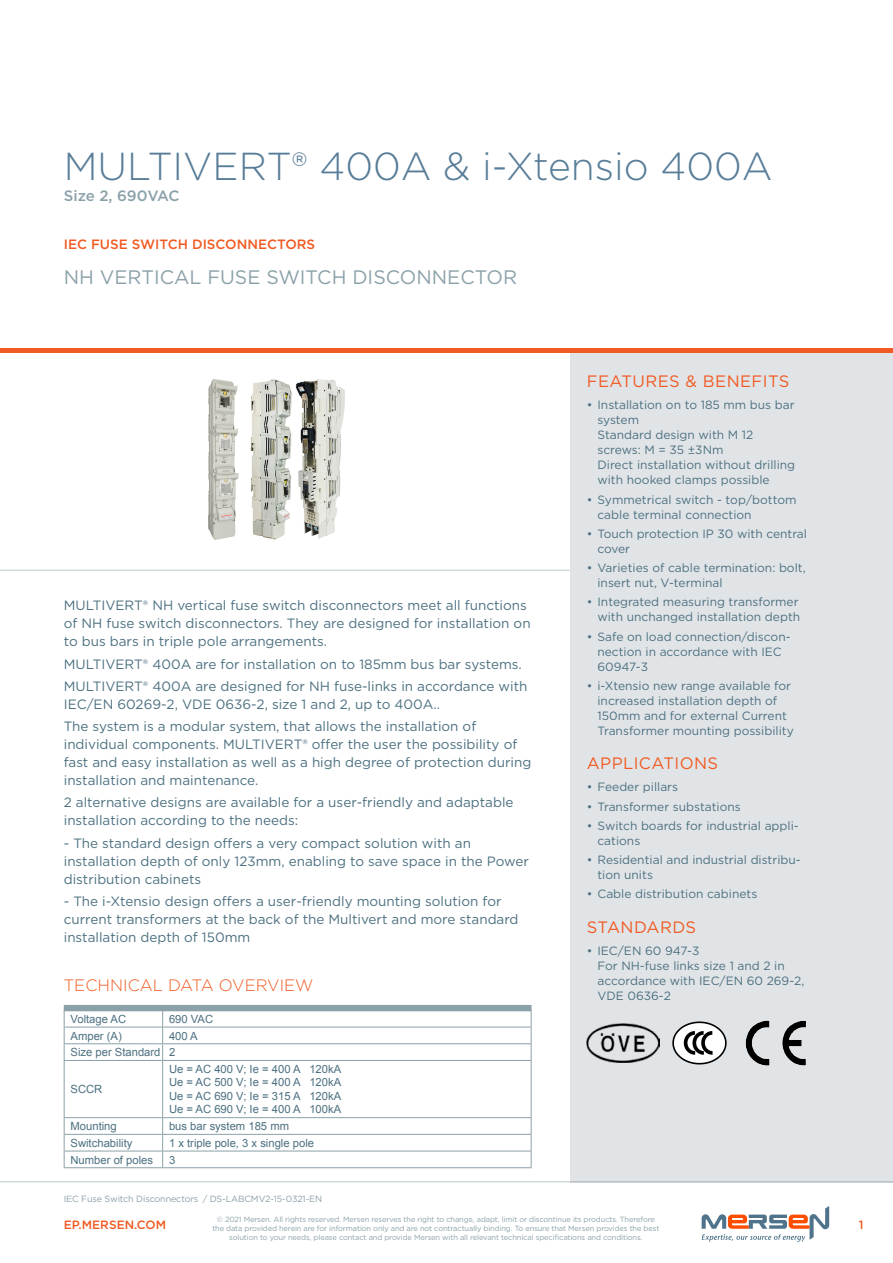
<style>
.page{position:relative;width:893px;height:1263px;background:#fff}
.page>*{position:absolute;margin:0;border:0;box-sizing:border-box;transform-origin:0 0}
.t1{font:300 39px "Gotham";color:#587d98}
.t2{font:19.5px "Gotham";color:#8ba1a9}
.t3{font:16.5px "Gotham";letter-spacing:.025em;color:#f15a22}
.t4{font:300 16.5px "Gotham";color:#f15a22}
.t5{font:500 15px "Gotham";letter-spacing:-.005em;color:#8ba1a9}
.t6{font:13.5px/18px "Gotham";color:#4c7080}
.t7{font:500 13.5px "Gotham";color:#f15a22}
.t8{font:12px/15px "Gotham";color:#4c7080}
.t9{font:500 12px "Gotham";color:#f15a22}
.t10{font:11.25px/13.5px "Arial";color:#4c7080}
.t11{font:9px "Gotham";letter-spacing:-.015em;color:#8ba1a9}
.t12{font:7.5px/9px "Gotham";letter-spacing:-.015em;color:#8ba1a9;text-align:center}
</style>
<div class="page">
<hr style="left:0;top:1181px;width:893px;height:1px;background:#bec8cd">
<div style="left:570px;top:353px;width:323px;height:829px;background:#e1e4e7"></div>
<hr style="left:0;top:349px;width:893px;height:4px;background:#f15a22">
<hr style="left:0;top:570px;width:570px;height:1px;background:#bec8cd">
<svg style="left:702px;top:1206px;width:127px;height:36px"></svg>
<div style="left:64px;top:1005px;width:467px;height:6px;background:#8ba1a9"></div>
<hr style="left:64px;top:1027px;width:99px;height:1px;background:#8ba1a9">
<hr style="left:163px;top:1027px;width:368px;height:1px;background:#8ba1a9">
<hr style="left:64px;top:1043px;width:99px;height:1px;background:#8ba1a9">
<svg style="left:64px;top:1011px;width:1px;height:49px"></svg>
<hr style="left:163px;top:1043px;width:368px;height:1px;background:#8ba1a9">
<svg style="left:162px;top:1011px;width:1px;height:49px"></svg>
<svg style="left:531px;top:1011px;width:1px;height:49px"></svg>
<hr style="left:64px;top:1060px;width:99px;height:1px;background:#8ba1a9">
<hr style="left:64px;top:1061px;width:1px;height:56px;background:#8ba1a9">
<hr style="left:163px;top:1060px;width:368px;height:1px;background:#8ba1a9">
<hr style="left:162px;top:1061px;width:1px;height:56px;background:#8ba1a9">
<hr style="left:531px;top:1061px;width:1px;height:56px;background:#8ba1a9">
<hr style="left:64px;top:1117px;width:99px;height:1px;background:#8ba1a9">
<hr style="left:163px;top:1117px;width:368px;height:1px;background:#8ba1a9">
<hr style="left:64px;top:1134px;width:99px;height:1px;background:#8ba1a9">
<hr style="left:163px;top:1134px;width:368px;height:1px;background:#8ba1a9">
<hr style="left:64px;top:1151px;width:99px;height:1px;background:#8ba1a9">
<svg style="left:64px;top:1118px;width:1px;height:49px"></svg>
<hr style="left:64px;top:1167px;width:99px;height:1px;background:#8ba1a9">
<hr style="left:163px;top:1151px;width:368px;height:1px;background:#8ba1a9">
<svg style="left:162px;top:1118px;width:1px;height:49px"></svg>
<svg style="left:531px;top:1118px;width:1px;height:49px"></svg>
<hr style="left:163px;top:1167px;width:368px;height:1px;background:#8ba1a9">
<img style="left:208px;top:379px;width:137px;height:161px">
<img style="left:587px;top:1023px;width:72px;height:40px">
<img style="left:745px;top:1021px;width:61px;height:44px">
<img style="left:673px;top:1021px;width:53px;height:44px">
<h1 class="t1" style="left:64px;top:142px;width:710px">MULTIVERT® 400A &amp; i-Xtensio 400A</h1>
<p class="t5" style="left:64px;top:186px;width:117px">Size 2, 690VAC</p>
<p class="t7" style="left:64px;top:235px;width:253px">IEC FUSE SWITCH DISCONNECTORS</p>
<h2 class="t2" style="left:64px;top:264px;width:455px">NH VERTICAL FUSE SWITCH DISCONNECTOR</h2>
<p class="t6" style="left:64px;top:596px;width:468px">MULTIVERT® NH vertical fuse switch disconnectors meet all functions of NH fuse switch disconnectors. They are designed for installation on to bus bars in triple pole arrangements.</p>
<p class="t6" style="left:64px;top:652px;width:465px;line-height:22.2px">MULTIVERT® 400A are for installation on to 185mm bus bar systems.<br>MULTIVERT® 400A are designed for NH fuse-links in accordance with</p>
<p class="t6" style="left:64px;top:693px;width:414px;line-height:22.2px">IEC/EN 60269-2, VDE 0636-2, size 1 and 2, up to 400A..<br>The system is a modular system, that allows the installation of</p>
<p class="t6" style="left:64px;top:735px;width:469px">individual components. MULTIVERT® offer the user the possibility of fast and easy installation as well as a high degree of protection during installation and maintenance.</p>
<p class="t6" style="left:64px;top:793px;width:451px">2 alternative designs are available for a user-friendly and adaptable installation according to the needs:</p>
<p class="t6" style="left:64px;top:833px;width:467px">- The standard design offers a very compact solution with an installation depth of only 123mm, enabling to save space in the Power distribution cabinets</p>
<p class="t6" style="left:64px;top:892px;width:456px">- The i-Xtensio design offers a user-friendly mounting solution for current transformers at the back of the Multivert and more standard installation depth of 150mm</p>
<p class="t4" style="left:64px;top:975px;width:251px">TECHNICAL DATA OVERVIEW</p>
<p class="t10" style="left:71px;top:1012px;width:57px">Voltage AC</p>
<p class="t10" style="left:169px;top:1012px;width:46px">690 VAC</p>
<p class="t10" style="left:71px;top:1029px;width:53px">Amper (A)</p>
<p class="t10" style="left:71px;top:1027px;width:129px;line-height:16.6px;text-indent:99px">400 A<br>Size per Standard 2</p>
<p class="t10" style="left:71px;top:1082px;width:33px">SCCR</p>
<p class="t10" style="left:169px;top:1062px;width:174px;text-align:justify">Ue = AC 400 V; Ie = 400 A 120kA Ue = AC 500 V; Ie = 400 A 120kA Ue = AC 690 V; Ie = 315 A 120kA Ue = AC 690 V; Ie = 400 A 100kA</p>
<p class="t10" style="left:71px;top:1119px;width:48px">Mounting</p>
<p class="t10" style="left:169px;top:1119px;width:122px">bus bar system 185 mm</p>
<p class="t10" style="left:71px;top:1136px;width:63px">Switchability</p>
<p class="t10" style="left:169px;top:1136px;width:147px">1 x triple pole, 3 x single pole</p>
<p class="t10" style="left:71px;top:1153px;width:84px">Number of poles</p>
<p class="t10" style="left:169px;top:1153px;width:8px">3</p>
<p class="t3" style="left:587px;top:371px;width:204px">FEATURES &amp; BENEFITS</p>
<p class="t8" style="left:597px;top:397px;width:199px;text-indent:-11px">• Installation on to 185 mm bus bar system<br>Standard design with M 12 screws: M = 35 ±3Nm<br>Direct installation without drilling with hooked clamps possible</p>
<p class="t8" style="left:597px;top:492px;width:201px;text-indent:-11px">• Symmetrical switch - top/bottom cable terminal connection</p>
<p class="t8" style="left:597px;top:526px;width:211px;text-indent:-11px">• Touch protection IP 30 with central cover</p>
<p class="t8" style="left:597px;top:560px;width:210px;text-indent:-11px">• Varieties of cable termination: bolt, insert nut, V-terminal</p>
<p class="t8" style="left:587px;top:594px;width:215px;text-align:right">• Integrated measuring transformer with unchanged installation depth</p>
<p class="t8" style="left:597px;top:629px;width:195px;text-indent:-11px">• Safe on load connection/discon&shy;nection in accordance with IEC<br>60947-3</p>
<p class="t8" style="left:597px;top:678px;width:198px;text-indent:-11px">• i-Xtensio new range available for increased installation depth of 150mm and for external Current Transformer mounting possibility</p>
<p class="t3" style="left:587px;top:753px;width:133px">APPLICATIONS</p>
<p class="t8" style="left:587px;top:779px;width:93px">• Feeder pillars</p>
<p class="t8" style="left:587px;top:798px;width:156px">• Transformer substations</p>
<p class="t8" style="left:597px;top:818px;width:203px;text-indent:-11px">• Switch boards for industrial appli&shy;cations</p>
<p class="t8" style="left:597px;top:852px;width:205px;text-indent:-11px">• Residential and industrial distribu&shy;tion units</p>
<p class="t8" style="left:587px;top:886px;width:172px">• Cable distribution cabinets</p>
<p class="t3" style="left:587px;top:916px;width:111px">STANDARDS</p>
<p class="t8" style="left:597px;top:943px;width:208px;text-indent:-11px">• IEC/EN 60 947-3<br>For NH-fuse links size 1 and 2 in accordance with IEC/EN 60 269-2,<br>VDE 0636-2</p>
<p class="t11" style="left:64px;top:1193px;width:260px">IEC Fuse Switch Disconnectors / DS-LABCMV2-15-0321-EN</p>
<p class="t9" style="left:64px;top:1217px;width:104px">EP.MERSEN.COM</p>
<p class="t9" style="left:859px;top:1217px;width:6px">1</p>
<p class="t12" style="left:212px;top:1215px;width:448px">© 2021 Mersen. All rights reserved. Mersen reserves the right to change, adapt, limit or discontinue its products. Therefore the data provided herein are for information only and are not contractually binding. To ensure that Mersen provides the best solution to your needs, please contact and provide Mersen with all relevant technical specifications and conditions.</p>
</div>
